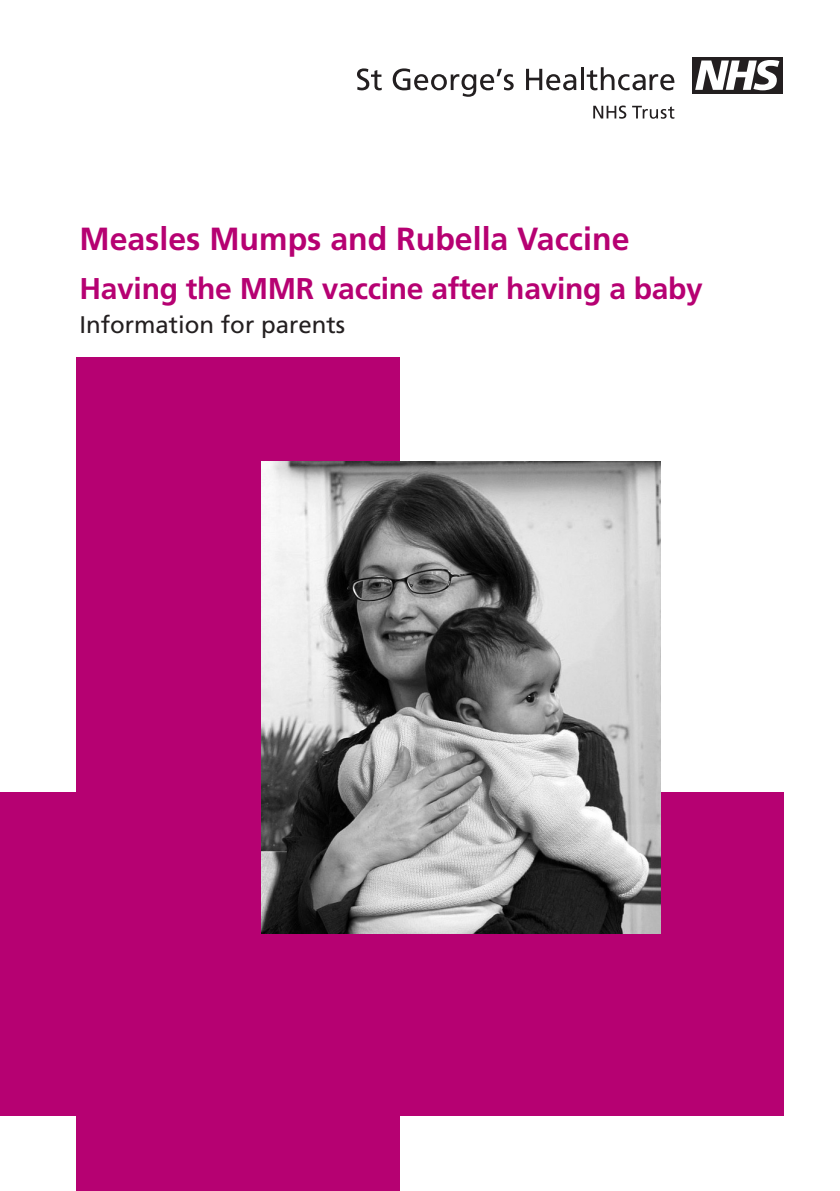
<style>
.page{position:relative;width:840px;height:1191px;background:#fff}
.page>*{position:absolute;margin:0;border:0;box-sizing:border-box;transform-origin:0 0}
.Paragraph_Style_2__S{font:700 32px "Frutiger";color:#b60172}
.Paragraph_Style_2__S-2{font:700 30px "Frutiger";letter-spacing:-.01em;color:#b60172}
.Paragraph_Style_2__S-3{font:24px "Frutiger";color:#231f20}
</style>
<div class="page">
<svg style="left:357px;top:68px;width:24px;height:22px"></svg>
<svg style="left:392px;top:68px;width:121px;height:29px"></svg>
<svg style="left:526px;top:69px;width:50px;height:21px"></svg>
<hr style="left:580px;top:67px;width:3px;height:23px;background:#231f20">
<svg style="left:586px;top:67px;width:88px;height:23px"></svg>
<div style="left:692px;top:57px;width:90px;height:36px;background:#231f20"></div>
<svg style="left:695px;top:60px;width:84px;height:30px"></svg>
<svg style="left:593px;top:106px;width:81px;height:13px"></svg>
<div style="left:0;top:792px;width:782px;height:323px;background:#b60172"></div>
<div style="left:76px;top:357px;width:323px;height:834px;background:#b60172"></div>
<img style="left:261px;top:462px;width:398px;height:471px">
<p class="Paragraph_Style_2__S" style="left:79px;top:220px;width:551px">Measles Mumps and Rubella Vaccine</p>
<p class="Paragraph_Style_2__S-2" style="left:79px;top:271px;width:624px">Having the MMR vaccine after having a baby</p>
<p class="Paragraph_Style_2__S-3" style="left:79px;top:311px;width:267px">Information for parents</p>
</div>
